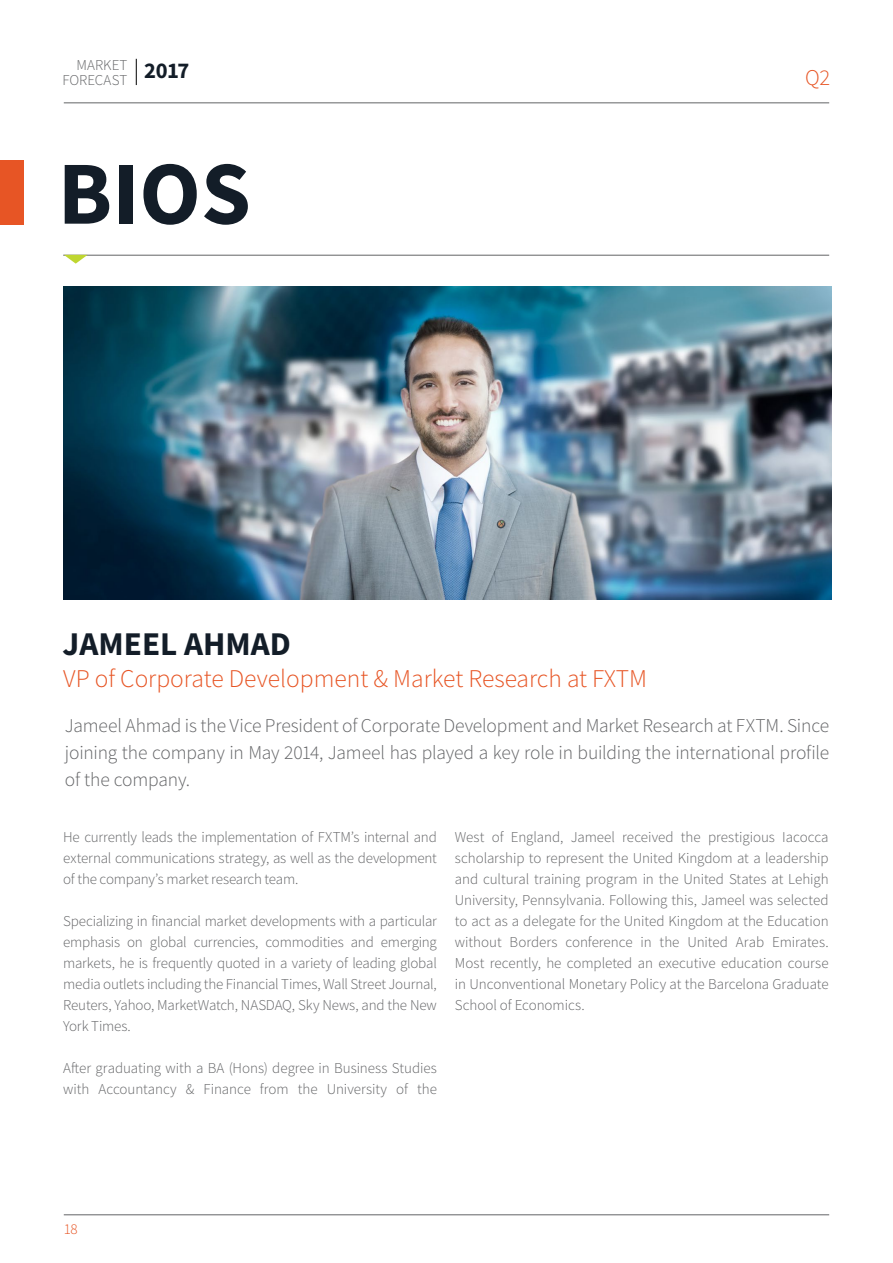
<style>
.page{position:relative;width:893px;height:1263px;background:#fff}
.page>*{position:absolute;margin:0;border:0;box-sizing:border-box;transform-origin:0 0}
.t1{font:700 90px "Source Sans Pro";color:#131d28}
.t2{font:700 33.15px "Source Sans Pro";color:#131d28}
.t3{font:300 25.5px "Source Sans Pro";color:#e75525}
.t4{font:700 22.5px "Source Sans Pro";color:#131d28}
.t5{font:300 22.5px "Source Sans Pro";color:#e75525}
.t6{font:300 19.5px/27px "Source Sans Pro";letter-spacing:-.01em;color:#636466;text-align:justify}
.t7{font:300 15px/21px "Source Sans Pro";letter-spacing:-.005em;color:#636466;text-align:justify}
.t8{font:300 15px "Source Sans Pro";color:#e75525}
</style>
<div class="page">
<svg style="left:136px;top:59px;width:1px;height:26px"></svg>
<hr style="left:64px;top:103px;width:765px;height:1px;background:#636466">
<hr style="left:64px;top:1214px;width:765px;height:1px;background:#636466">
<hr style="left:63px;top:255px;width:766px;height:1px;background:#636466">
<img style="left:63px;top:286px;width:769px;height:314px">
<svg style="left:64px;top:255px;width:24px;height:9px"></svg>
<div style="left:0;top:161px;width:24px;height:64px;background:#e75525"></div>
<p class="t7" style="left:62px;top:58px;width:67px;line-height:15px;text-align:right">MARKET<br>FORECAST</p>
<h3 class="t5" style="left:805px;top:64px;width:26px">Q2</h3>
<h3 class="t4" style="left:144px;top:55px;width:47px">2017</h3>
<h1 class="t1" style="left:58px;top:133px;width:195px">BIOS</h1>
<h2 class="t2" style="left:63px;top:621px;width:230px">JAMEEL AHMAD</h2>
<h3 class="t3" style="left:63px;top:663px;width:585px">VP of Corporate Development &amp; Market Research at FXTM</h3>
<h3 class="t6" style="left:65px;top:712px;width:766px">Jameel Ahmad is the Vice President of Corporate Development and Market Research at FXTM. Since joining the company in May 2014, Jameel has played a key role in building the international profile of the company.</h3>
<p class="t7" style="left:63px;top:827px;width:375px">He currently leads the implementation of FXTM’s internal and external communications strategy, as well as the development of the company’s market research team.</p>
<p class="t7" style="left:63px;top:911px;width:375px">Specializing in financial market developments with a particular emphasis on global currencies, commodities and emerging markets, he is frequently quoted in a variety of leading global media outlets including the Financial Times, Wall Street Journal, Reuters, Yahoo, MarketWatch, NASDAQ, Sky News, and the New York Times.</p>
<p class="t7" style="left:63px;top:1058px;width:375px">After graduating with a BA (Hons) degree in Business Studies with Accountancy &amp; Finance from the University of the</p>
<p class="t7" style="left:455px;top:827px;width:375px">West of England, Jameel received the prestigious Iacocca scholarship to represent the United Kingdom at a leadership and cultural training program in the United States at Lehigh University, Pennsylvania. Following this, Jameel was selected to act as a delegate for the United Kingdom at the Education without Borders conference in the United Arab Emirates.<br>Most recently, he completed an executive education course in Unconventional Monetary Policy at the Barcelona Graduate School of Economics.</p>
<p class="t8" style="left:64px;top:1220px;width:15px">18</p>
</div>
